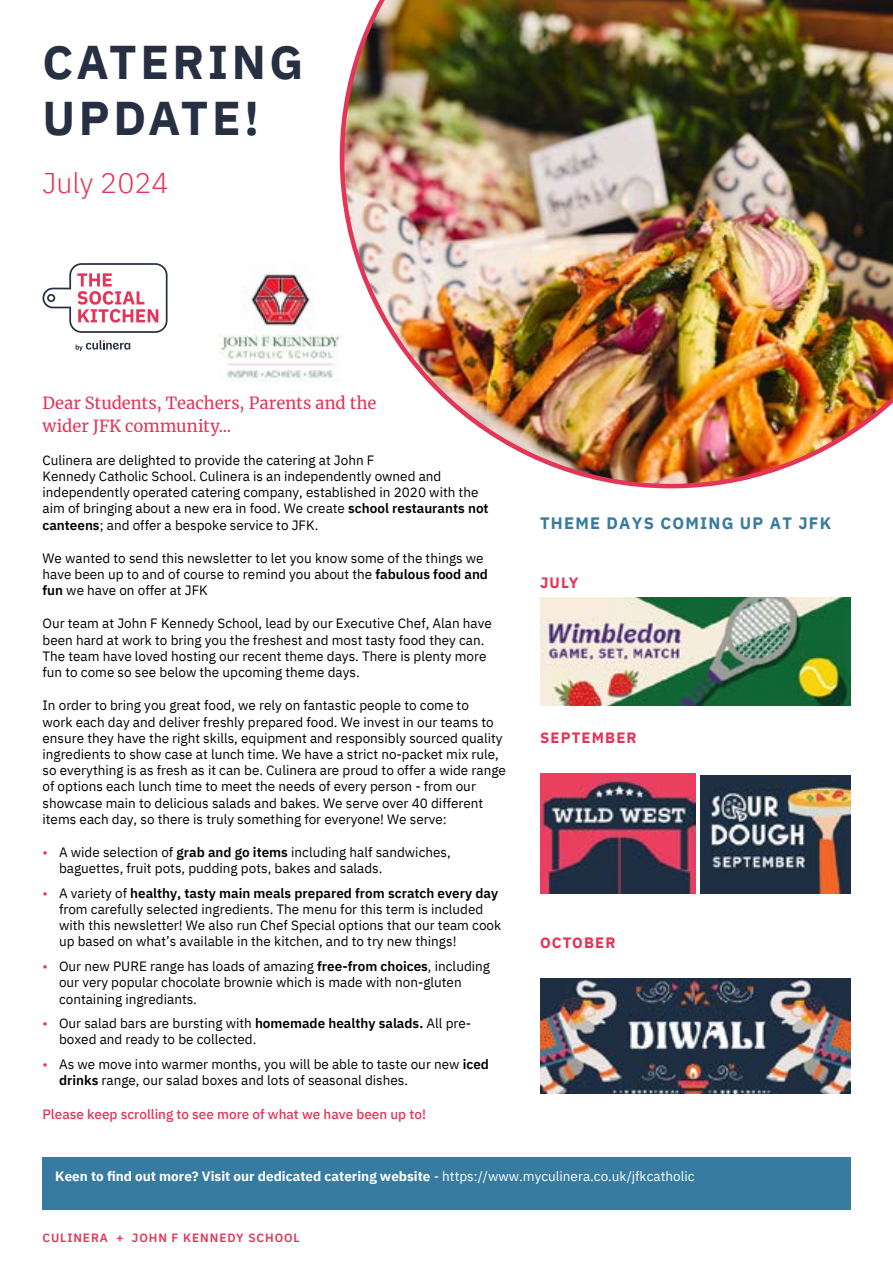
<style>
.page{position:relative;width:893px;height:1263px;background:#fff}
.page>*{position:absolute;margin:0;border:0;box-sizing:border-box;transform-origin:0 0}
.t1{font:700 47.25px/55.8px "IBM Plex Sans";letter-spacing:.075em;color:#273043}
.t2{font:300 28.5px "IBM Plex Sans";color:#e43457}
.t3{font:16.5px/22.5px "Merriweather";color:#e43457}
.t4{font:700 16.5px "IBM Plex Sans";letter-spacing:.075em;color:#377ca0}
.t5{font:700 15px "IBM Plex Sans";letter-spacing:.075em;color:#e43457}
.t6{font:13.5px/16.2px "IBM Plex Sans";color:#000}
.t7{font:700 13.5px "IBM Plex Sans";color:#fff}
.t8{font:500 13.5px "IBM Plex Sans";color:#e43457}
.t9{font:600 12px "IBM Plex Sans";letter-spacing:.075em;color:#e43457}
.s1{font-weight:600}
.s2{color:#e43457}
.s3{font-weight:400}
</style>
<div class="page">
<img style="left:340px;top:0;width:553px;height:488px">
<svg style="left:76px;top:340px;width:54px;height:11px"></svg>
<svg style="left:43px;top:263px;width:125px;height:70px"></svg>
<div style="left:43px;top:1157px;width:808px;height:52px;background:#377ca0"></div>
<img style="left:220px;top:263px;width:123px;height:122px">
<img style="left:540px;top:978px;width:310px;height:115px">
<img style="left:540px;top:774px;width:155px;height:119px">
<img style="left:700px;top:775px;width:150px;height:119px">
<img style="left:540px;top:597px;width:310px;height:109px">
<h1 class="t1" style="left:43px;top:31px;width:263px">CATERING<br>UPDATE!</h1>
<h2 class="t2" style="left:43px;top:162px;width:128px">July 2024</h2>
<p class="t3" style="left:43px;top:391px;width:336px">Dear Students, Teachers, Parents and the wider JFK community...</p>
<p class="t6" style="left:43px;top:451px;width:448px">Culinera are delighted to provide the catering at John F<br>Kennedy Catholic School. Culinera is an independently owned and independently operated catering company, established in 2020 with the aim of bringing about a new era in food. We create <span class="s1">school restaurants not canteens</span>; and offer a bespoke service to JFK.</p>
<p class="t6" style="left:43px;top:549px;width:447px">We wanted to send this newsletter to let you know some of the things we have been up to and of course to remind you about the <span class="s1">fabulous food and fun</span> we have on offer at JFK</p>
<p class="t6" style="left:43px;top:614px;width:451px">Our team at John F Kennedy School, lead by our Executive Chef, Alan have been hard at work to bring you the freshest and most tasty food they can.<br>The team have loved hosting our recent theme days. There is plenty more fun to come so see below the upcoming theme days.</p>
<p class="t6" style="left:43px;top:696px;width:465px">In order to bring you great food, we rely on fantastic people to come to<br>work each day and deliver freshly prepared food. We invest in our teams to ensure they have the right skills, equipment and responsibly sourced quality ingredients to show case at lunch time. We have a strict no-packet mix rule, so everything is as fresh as it can be. Culinera are proud to offer a wide range of options each lunch time to meet the needs of every person - from our showcase main to delicious salads and bakes. We serve over 40 different items each day, so there is truly something for everyone! We serve:</p>
<p class="t6" style="left:59px;top:843px;width:393px;text-indent:-16px"><span class="s2">•</span> A wide selection of <span class="s1">grab and go items</span> including half sandwiches, baguettes, fruit pots, pudding pots, bakes and salads.</p>
<p class="t6" style="left:59px;top:884px;width:444px;text-indent:-16px"><span class="s2">•</span> A variety of <span class="s1">healthy, tasty main meals prepared from scratch every day </span>from carefully selected ingredients. The menu for this term is included with this newsletter! We also run Chef Special options that our team cook up based on what’s available in the kitchen, and to try new things!</p>
<p class="t6" style="left:59px;top:957px;width:432px;text-indent:-16px"><span class="s2">•</span> Our new PURE range has loads of amazing <span class="s1">free-from choices</span>, including our very popular chocolate brownie which is made with non-gluten containing ingrediants.</p>
<p class="t6" style="left:59px;top:1014px;width:414px;text-indent:-16px"><span class="s2">•</span> Our salad bars are bursting with <span class="s1">homemade healthy salads.</span> All pre&shy;boxed and ready to be collected.</p>
<p class="t6" style="left:59px;top:1055px;width:432px;text-indent:-16px"><span class="s2">•</span> As we move into warmer months, you will be able to taste our new <span class="s1">iced drinks</span> range, our salad boxes and lots of seasonal dishes.</p>
<p class="t8" style="left:43px;top:1104px;width:385px">Please keep scrolling to see more of what we have been up to!</p>
<p class="t4" style="left:540px;top:510px;width:293px">THEME DAYS COMING UP AT JFK</p>
<p class="t5" style="left:540px;top:571px;width:40px">JULY</p>
<p class="t5" style="left:540px;top:726px;width:98px">SEPTEMBER</p>
<p class="t5" style="left:540px;top:931px;width:77px">OCTOBER</p>
<p class="t7" style="left:55px;top:1165px;width:641px">Keen to find out more? Visit our dedicated catering website <span class="s3">- https://www.myculinera.co.uk/jfkcatholic</span></p>
<p class="t9" style="left:43px;top:1228px;width:259px">CULINERA + JOHN F KENNEDY SCHOOL</p>
</div>
